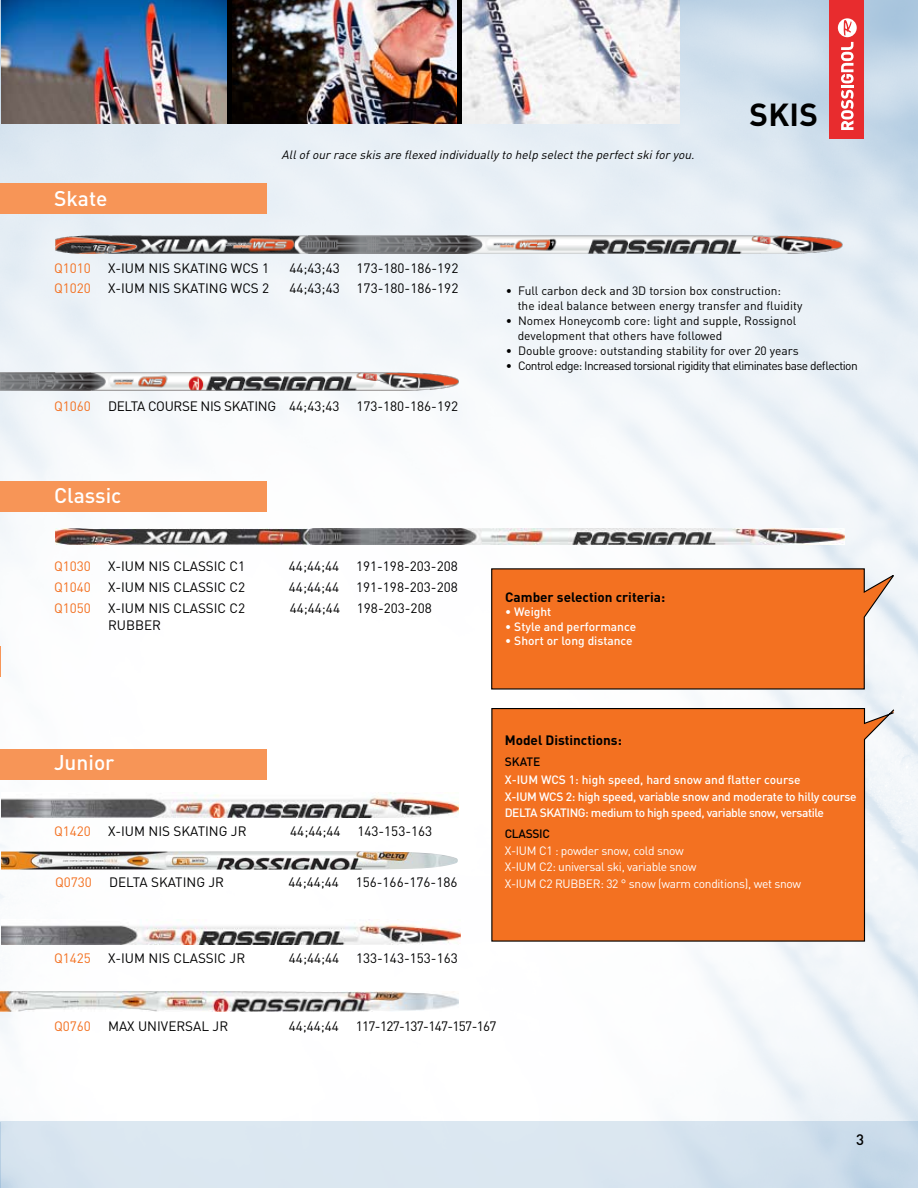
<style>
.page{position:relative;width:918px;height:1188px;background:#fff}
.page>*{position:absolute;margin:0;border:0;box-sizing:border-box;transform-origin:0 0}
.t1{font:700 31.5px "DINOT";color:#000}
.t2{font:500 21px "DINOT";color:#fff}
.t3{font:500 15px "DINOT";color:#000}
.t4{font:13.5px "DINOT";color:#000}
.t5{font:13.5px "DINOT";color:#f37121}
.t6{font:13.5px "DINOT";letter-spacing:-.025em;color:#000}
.t7{font:700 13.5px "DINOT";color:#000}
.t8{font:13.5px "DINOT";letter-spacing:-.05em;color:#000}
.t9{font:12px/15px "DINOT";color:#000}
.t10{font:500 12px/16.5px "DINOT";letter-spacing:-.025em;color:#fff}
.t11{font:12px/16.5px "DINOT";letter-spacing:-.025em;color:#fff}
.t12{font:italic 12px "DINOT";color:#000}
.t13{font:12px "DINOT";letter-spacing:-.05em;color:#000}
.t14{font:500 12px "DINOT";color:#fff}
.t15{font:500 12px "DINOT";letter-spacing:-.025em;color:#000}
</style>
<div class="page">
<img style="left:0;top:0;width:918px;height:1121px">
<img style="left:56px;top:528px;width:788px;height:17px">
<div style="left:0;top:1121px;width:918px;height:67px;background:linear-gradient(to right,#dee9f2,#d0dfec)"></div>
<div style="left:830px;top:0;width:34px;height:138px;background:#e82c2e"></div>
<svg style="left:491px;top:707px;width:404px;height:235px;background:#ef7931"></svg>
<svg style="left:491px;top:568px;width:404px;height:122px;background:#eb762e"></svg>
<div style="left:1px;top:183px;width:266px;height:31px;background:#f79557"></div>
<div style="left:1px;top:481px;width:266px;height:30px;background:#f79557"></div>
<div style="left:1px;top:750px;width:266px;height:30px;background:#f79557"></div>
<hr style="left:0;top:646px;width:1px;height:31px;background:#f79557">
<img style="left:1px;top:0;width:679px;height:123px">
<img style="left:55px;top:235px;width:787px;height:18px">
<img style="left:0;top:372px;width:458px;height:18px">
<img style="left:1px;top:851px;width:457px;height:19px">
<img style="left:1px;top:792px;width:458px;height:25px">
<img style="left:1px;top:920px;width:460px;height:24px">
<img style="left:1px;top:991px;width:458px;height:21px">
<svg style="left:838px;top:18px;width:19px;height:112px"></svg>
<div style="left:227px;top:0;width:5px;height:123px;background:#000"></div>
<div style="left:457px;top:0;width:5px;height:123px;background:#000"></div>
<hr style="left:0;top:1122px;width:1px;height:66px;background:#256dab">
<h2 class="t2" style="left:54px;top:184px;width:55px">Skate</h2>
<p class="t12" style="left:281px;top:146px;width:418px">Allofourrace skisare flexed individuallyto help selectthe perfectskiforyou.</p>
<p class="t5" style="left:54px;top:259px;width:38px">Q1010</p>
<p class="t4" style="left:108px;top:259px;width:163px">X-IUM NIS SKATING WCS 1</p>
<p class="t4" style="left:289px;top:259px;width:170px">44;43;43 173-180-186-192</p>
<h1 class="t1" style="left:749px;top:94px;width:67px">Skis</h1>
<p class="t5" style="left:54px;top:279px;width:38px">Q1020</p>
<p class="t4" style="left:108px;top:279px;width:163px">X-IUM NIS SKATING WCS 2</p>
<p class="t4" style="left:289px;top:279px;width:170px">44;43;43 173-180-186-192</p>
<p class="t9" style="left:518px;top:283px;width:286px;text-indent:-12px">• Full carbon deck and 3D torsion box construction:<br>the ideal balance between energy transfer and fluidity</p>
<p class="t9" style="left:518px;top:313px;width:280px;text-indent:-12px">• Nomex Honeycomb core: light and supple, Rossignol development that others have followed</p>
<p class="t9" style="left:506px;top:343px;width:294px">• Double groove: outstanding stability for over 20 years</p>
<p class="t13" style="left:506px;top:358px;width:354px">• Control edge: Increased torsional rigidity that eliminates base deflection</p>
<p class="t5" style="left:54px;top:397px;width:38px">Q1060</p>
<p class="t6" style="left:108px;top:397px;width:352px">DELTA COURSE NIS SKATING 44;43;43 173-180-186-192</p>
<h2 class="t2" style="left:54px;top:481px;width:69px">Classic</h2>
<p class="t5" style="left:54px;top:557px;width:38px">Q1030</p>
<p class="t4" style="left:108px;top:557px;width:139px">X-IUM NIS CLASSIC C1</p>
<p class="t4" style="left:289px;top:557px;width:170px">44;44;44 191-198-203-208</p>
<p class="t5" style="left:54px;top:578px;width:38px">Q1040</p>
<p class="t4" style="left:108px;top:578px;width:139px">X-IUM NIS CLASSIC C2</p>
<p class="t4" style="left:289px;top:578px;width:170px">44;44;44 191-198-203-208</p>
<p class="t5" style="left:54px;top:599px;width:38px">Q1050</p>
<p class="t4" style="left:108px;top:599px;width:139px">X-IUM NIS CLASSIC C2</p>
<p class="t4" style="left:290px;top:599px;width:144px">44;44;44 198-203-208</p>
<p class="t4" style="left:108px;top:616px;width:55px">RUBBER</p>
<p class="t7" style="left:505px;top:588px;width:162px">Camber selection criteria:</p>
<p class="t10" style="left:505px;top:603px;width:48px">• Weight</p>
<p class="t14" style="left:505px;top:618px;width:132px">• Style and performance</p>
<p class="t14" style="left:505px;top:633px;width:129px">• Short or long distance</p>
<h2 class="t2" style="left:54px;top:748px;width:62px">Junior</h2>
<p class="t5" style="left:54px;top:822px;width:38px">Q1420</p>
<p class="t4" style="left:108px;top:822px;width:140px">X-IUM NIS SKATING JR</p>
<p class="t4" style="left:290px;top:822px;width:144px">44;44;44 143-153-163</p>
<p class="t5" style="left:55px;top:873px;width:38px">Q0730</p>
<p class="t4" style="left:109px;top:873px;width:117px">DELTA SKATING JR</p>
<p class="t4" style="left:289px;top:873px;width:170px">44;44;44 156-166-176-186</p>
<p class="t7" style="left:505px;top:731px;width:119px">Model Distinctions:</p>
<p class="t15" style="left:505px;top:754px;width:37px">SKATE</p>
<p class="t10" style="left:505px;top:771px;width:353px">X-IUM WCS 1: high speed, hard snow and flatter course<br>X-IUM WCS 2: high speed, variable snow and moderate to hilly course<br>DELTA SKATING: medium to high speed, variable snow, versatile</p>
<p class="t15" style="left:505px;top:826px;width:47px">CLASSIC</p>
<p class="t11" style="left:505px;top:842px;width:298px">X-IUM C1 : powder snow, cold snow<br>X-IUM C2: universal ski, variable snow<br>X-IUM C2 RUBBER: 32 ° snow (warm conditions), wet snow</p>
<p class="t5" style="left:54px;top:949px;width:38px">Q1425</p>
<p class="t4" style="left:108px;top:949px;width:139px">X-IUM NIS CLASSIC JR</p>
<p class="t4" style="left:289px;top:949px;width:170px">44;44;44 133-143-153-163</p>
<p class="t5" style="left:54px;top:1017px;width:38px">Q0760</p>
<p class="t4" style="left:108px;top:1017px;width:122px">MAX UNIVERSAL JR</p>
<p class="t8" style="left:289px;top:1017px;width:209px">44;44;44 117-127-137-147-157-167</p>
<p class="t3" style="left:856px;top:1130px;width:9px">3</p>
</div>
